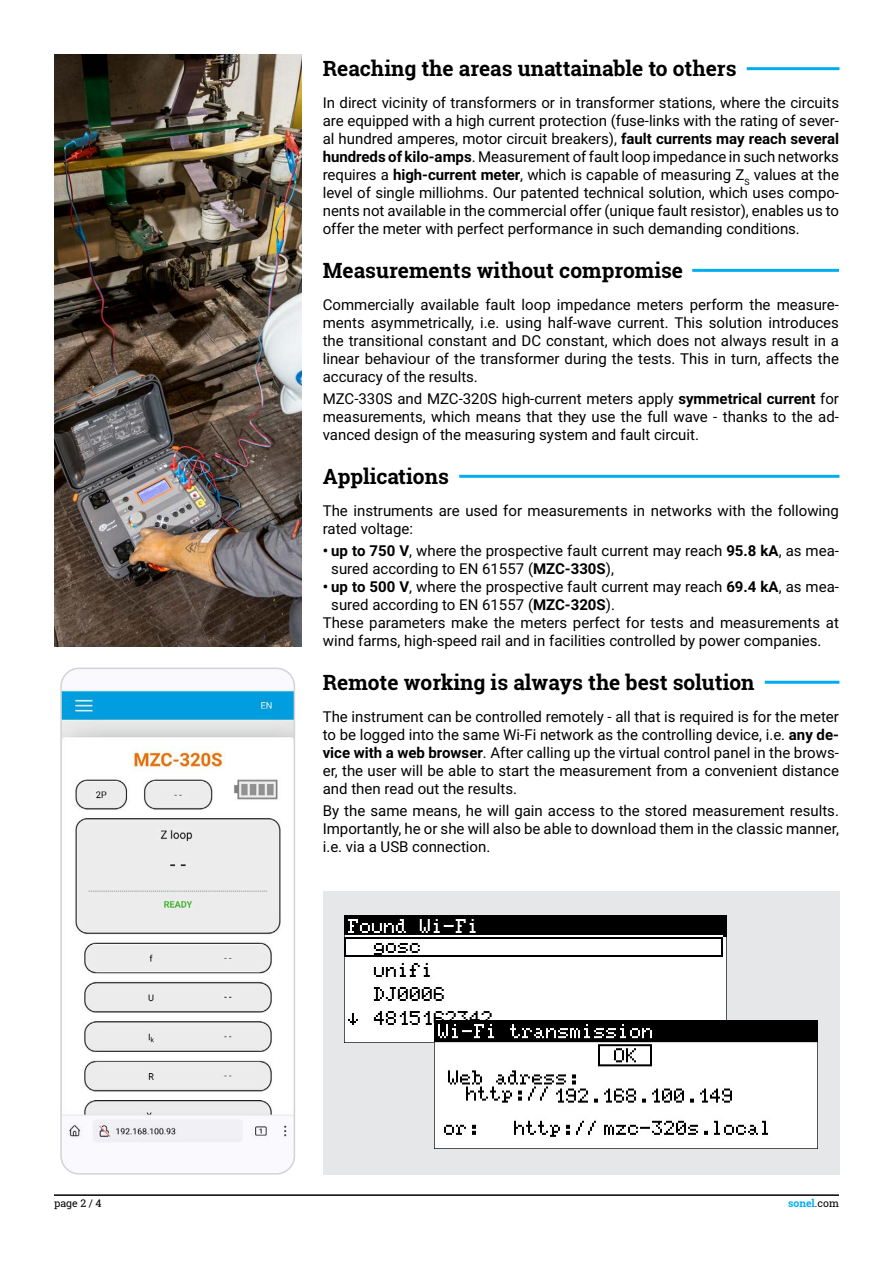
<style>
.page{position:relative;width:893px;height:1263px;background:#fff}
.page>*{position:absolute;margin:0;border:0;box-sizing:border-box;transform-origin:0 0}
.t1{font:700 21px "Roboto Slab";color:#000}
.t2{font:15px/18px "Roboto";color:#000;text-align:justify}
.t3{font:700 10.5px "Roboto Slab";color:#00aeef}
.t4{font:10.5px "Roboto Slab";color:#000}
.s1{font-weight:700}
.s2{font-weight:400;color:#000}
</style>
<div class="page">
<hr style="left:54px;top:1194px;width:785px;height:2px;background:#000">
<img style="left:54px;top:54px;width:247px;height:592px">
<hr style="left:747px;top:67px;width:92px;height:3px;background:#00aeef">
<hr style="left:692px;top:269px;width:147px;height:3px;background:#00aeef">
<hr style="left:459px;top:475px;width:380px;height:3px;background:#00aeef">
<div style="left:323px;top:891px;width:516px;height:283px;background:#e6e7e8"></div>
<img style="left:63px;top:670px;width:231px;height:504px">
<div style="left:60px;top:667px;width:235px;height:507px;border:2px solid #d1d3d4;border-radius:18px"></div>
<hr style="left:765px;top:681px;width:74px;height:3px;background:#00aeef">
<img style="left:344px;top:915px;width:383px;height:128px">
<img style="left:434px;top:1021px;width:383px;height:127px">
<h1 class="t1" style="left:323px;top:60px;width:415px">Reaching the areas unattainable to others</h1>
<p class="t2" style="left:323px;top:95px;width:518px">In direct vicinity of transformers or in transformer stations, where the circuits are equipped with a high current protection (fuse-links with the rating of sever&shy;al hundred amperes, motor circuit breakers), <span class="s1">fault currents may reach several hundreds of kilo-amps</span>. Measurement of fault loop impedance in such networks requires a <span class="s1">high-current meter</span>, which is capable of measuring Z<sub>S</sub> values at the level of single milliohms. Our patented technical solution, which uses compo&shy;nents not available in the commercial offer (unique fault resistor), enables us to offer the meter with perfect performance in such demanding conditions.</p>
<h1 class="t1" style="left:323px;top:261px;width:362px">Measurements without compromise</h1>
<p class="t2" style="left:323px;top:297px;width:518px">Commercially available fault loop impedance meters perform the measure&shy;ments asymmetrically, i.e. using half-wave current. This solution introduces the transitional constant and DC constant, which does not always result in a linear behaviour of the transformer during the tests. This in turn, affects the accuracy of the results.</p>
<p class="t2" style="left:323px;top:391px;width:518px">MZC-330S and MZC-320S high-current meters apply <span class="s1">symmetrical current</span> for measurements, which means that they use the full wave - thanks to the ad&shy;vanced design of the measuring system and fault circuit.</p>
<h1 class="t1" style="left:323px;top:467px;width:128px">Applications</h1>
<p class="t2" style="left:323px;top:503px;width:518px">The instruments are used for measurements in networks with the following rated voltage:</p>
<p class="t2" style="left:331px;top:543px;width:509px;text-indent:-9px"><span class="s1">• up to 750 V</span>, where the prospective fault current may reach <span class="s1">95.8 kA</span>, as mea&shy;sured according to EN 61557 (<span class="s1">MZC-330S</span>),</p>
<p class="t2" style="left:323px;top:579px;width:518px"><span class="s1">• up to 500 V</span>, where the prospective fault current may reach <span class="s1">69.4 kA</span>, as mea-</p>
<p class="t2" style="left:331px;top:597px;width:285px">sured according to EN 61557 (<span class="s1">MZC-320S</span>).</p>
<p class="t2" style="left:323px;top:615px;width:518px">These parameters make the meters perfect for tests and measurements at</p>
<p class="t2" style="left:323px;top:633px;width:500px">wind farms, high-speed rail and in facilities controlled by power companies.</p>
<h1 class="t1" style="left:323px;top:673px;width:433px">Remote working is always the best solution</h1>
<p class="t2" style="left:323px;top:709px;width:518px">The instrument can be controlled remotely - all that is required is for the meter to be logged into the same Wi-Fi network as the controlling device, i.e. <span class="s1">any de&shy;vice with a web browser</span>. After calling up the virtual control panel in the brows&shy;er, the user will be able to start the measurement from a convenient distance and then read out the results.</p>
<p class="t2" style="left:323px;top:803px;width:518px">By the same means, he will gain access to the stored measurement results.<br>Importantly, he or she will also be able to download them in the classic manner, i.e. via a USB connection.</p>
<p class="t4" style="left:54px;top:1199px;width:49px">page 2 / 4</p>
<p class="t3" style="left:788px;top:1197px;width:52px">sonel<span class="s2">.com</span></p>
</div>
